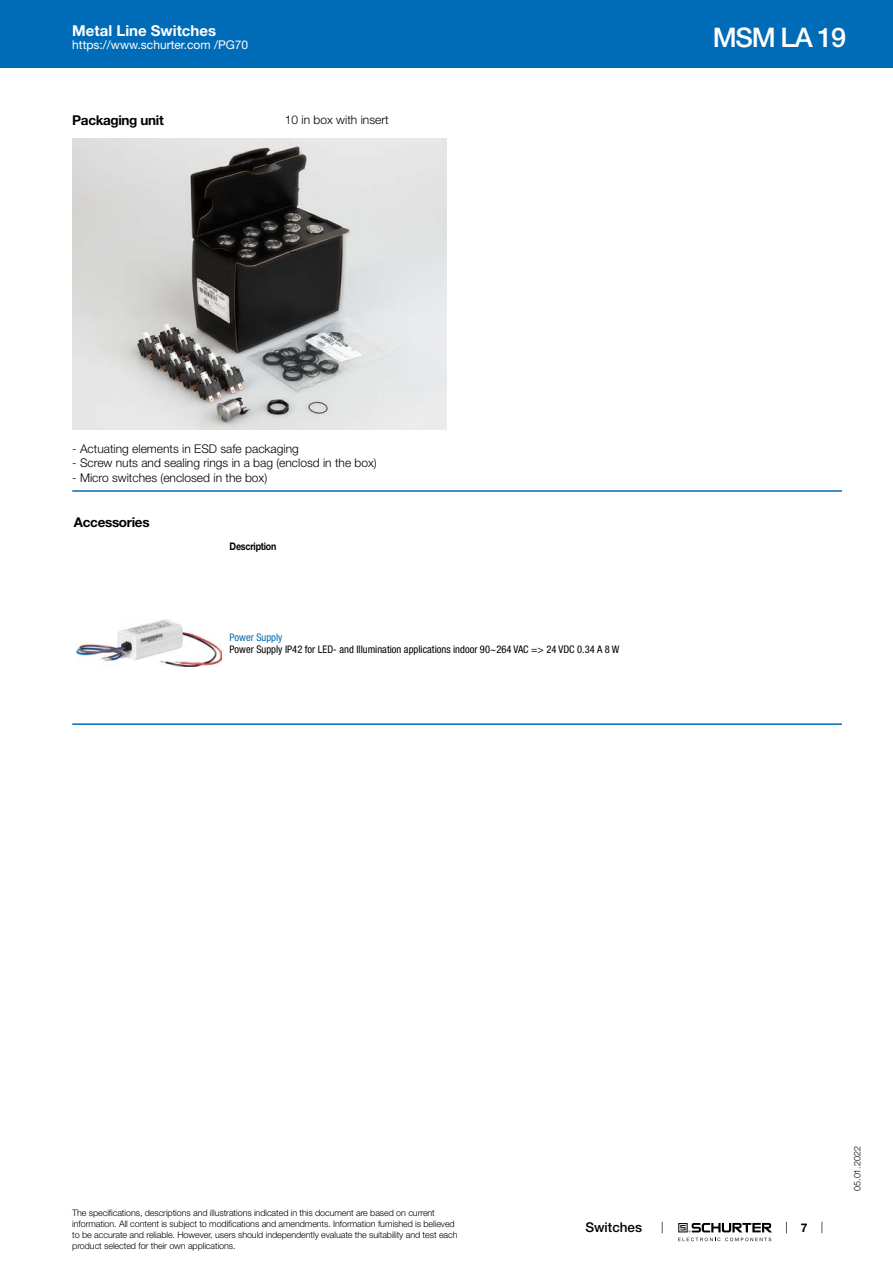
<style>
.page{position:relative;width:893px;height:1263px;background:#fff}
.page>*{position:absolute;margin:0;border:0;box-sizing:border-box;transform-origin:0 0}
.t1{font:500 27px "Helvetica Neue LT";letter-spacing:-.05em;color:#fff}
.t2{font:700 15px "Helvetica Neue LT";color:#fff}
.t3{font:700 13.5px "Helvetica Neue LT";letter-spacing:-.025em;color:#000}
.t4{font:500 13.5px "Helvetica Neue LT";color:#000}
.t5{font:300 12px "Helvetica Neue LT";color:#000}
.t6{font:12px "Helvetica Neue LT";color:#fff}
.t7{font:700 12px "Helvetica Neue LT";color:#000}
.t8{font:condensed 10.5px "Helvetica Neue LT";color:#000}
.t9{font:700 10.5px "Helvetica Neue LT";letter-spacing:-.025em;color:#000;scale:.85 1}
.t10{font:condensed 10.5px "Helvetica Neue LT";color:#006bb6}
.t11{font:300 9px/10.8px "Helvetica Neue LT";letter-spacing:-.01em;color:#000}
</style>
<div class="page">
<svg style="left:678px;top:1223px;width:94px;height:18px"></svg>
<div style="left:0;top:0;width:893px;height:68px;background:#006bb6"></div>
<img style="left:72px;top:138px;width:374px;height:292px">
<hr style="left:72px;top:490px;width:770px;height:2px;background:#006bb6">
<img style="left:77px;top:620px;width:144px;height:46px">
<hr style="left:72px;top:723px;width:770px;height:2px;background:#006bb6">
<h2 class="t2" style="left:72px;top:21px;width:145px">Metal Line Switches</h2>
<h3 class="t6" style="left:72px;top:38px;width:178px">https://www.schurter.com /PG70</h3>
<h3 class="t3" style="left:72px;top:112px;width:93px">Packaging unit</h3>
<h3 class="t5" style="left:285px;top:113px;width:105px">10 in box with insert</h3>
<h1 class="t1" style="left:713px;top:21px;width:135px">MSM LA 19</h1>
<h3 class="t5" style="left:72px;top:441px;width:228px">- Actuating elements in ESD safe packaging</h3>
<h3 class="t5" style="left:72px;top:455px;width:306px">- Screw nuts and sealing rings in a bag (enclosd in the box)</h3>
<h3 class="t5" style="left:72px;top:470px;width:196px">- Micro switches (enclosed in the box)</h3>
<h3 class="t3" style="left:74px;top:514px;width:77px">Accessories</h3>
<p class="t9" style="left:230px;top:540px;width:57px">Description</p>
<p class="t10" style="left:230px;top:631px;width:54px">Power Supply</p>
<p class="t8" style="left:230px;top:644px;width:391px">Power Supply IP42 for LED- and Illumination applications indoor 90~264 VAC =&gt; 24 VDC 0.34 A 8 W</p>
<p class="t11" style="left:72px;top:1207px;width:387px">The specifications, descriptions and illustrations indicated in this document are based on current information. All content is subject to modifications and amendments. Information furnished is believed to be accurate and reliable. However, users should independently evaluate the suitability and test each product selected for their own applications.</p>
<h3 class="t4" style="left:585px;top:1219px;width:58px">Switches</h3>
<h3 class="t7" style="left:801px;top:1220px;width:8px">7</h3>
<p class="t11" style="left:852px;top:1191px;width:46px;rotate:-90deg">05.01.2022</p>
</div>
